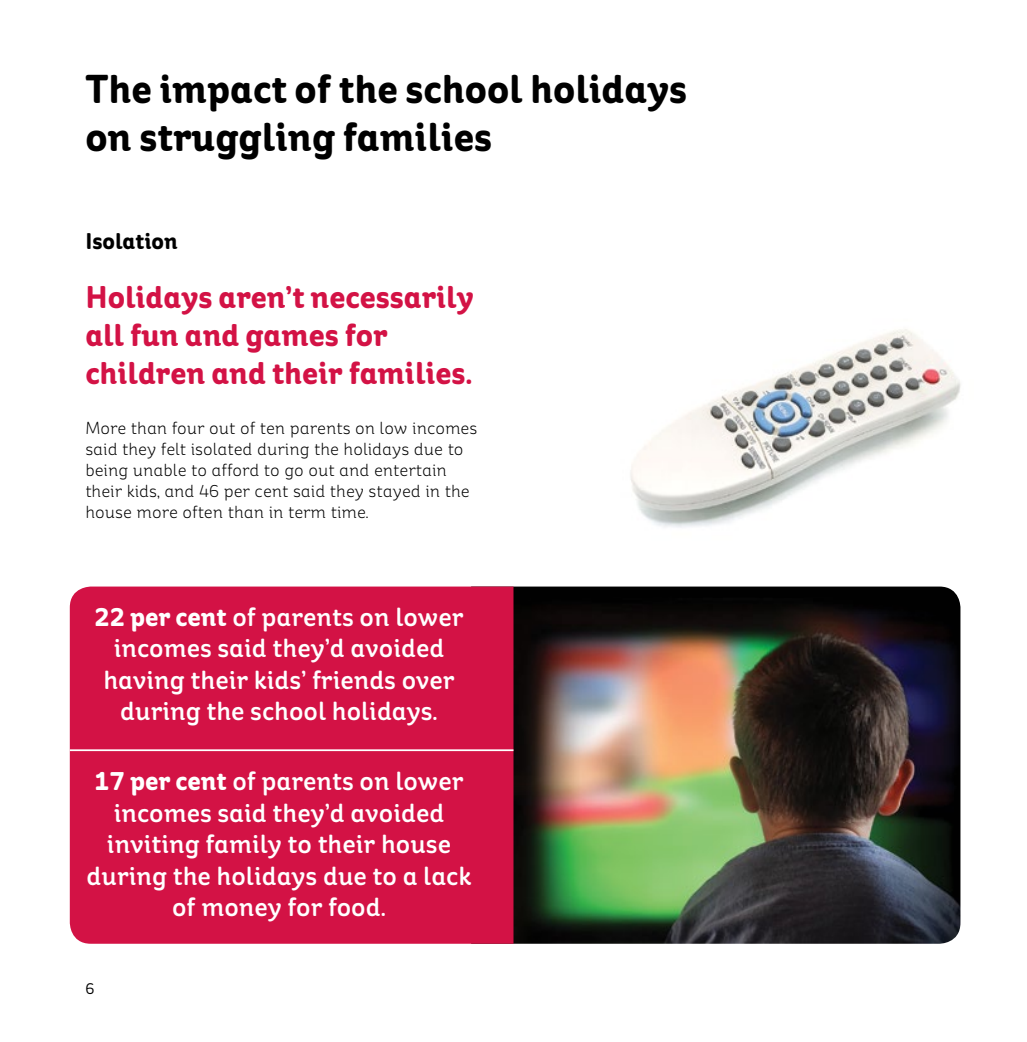
<style>
.page{position:relative;width:1027px;height:1042px;background:#fff}
.page>*{position:absolute;margin:0;border:0;box-sizing:border-box;transform-origin:0 0}
.t1{font:700 40.25px/48.3px "Kelloggs Sans";color:#000}
.t2{font:700 31.5px/37.8px "Kelloggs Sans";color:#d31245}
.t3{font:500 26.25px/31.5px "Kelloggs Sans";color:#fff;text-align:center}
.t4{font:700 22.75px "Kelloggs Sans";color:#000}
.t5{font:300 17.5px/21px "Kelloggs Sans";color:#000}
.t6{font:15.75px "Kelloggs Sans";color:#000}
.s1{font-weight:700}
</style>
<div class="page">
<img style="left:513px;top:586px;width:447px;height:358px">
<div style="left:70px;top:586px;width:443px;height:358px;background:#d31245"></div>
<hr style="left:70px;top:749px;width:443px;height:2px;background:#fff">
<img style="left:630px;top:329px;width:331px;height:199px">
<h1 class="t1" style="left:85px;top:67px;width:603px">The impact of the school holidays on struggling families</h1>
<p class="t4" style="left:85px;top:228px;width:94px">Isolation</p>
<p class="t2" style="left:85px;top:280px;width:390px">Holidays aren’t necessarily all fun and games for children and their families.</p>
<p class="t5" style="left:85px;top:418px;width:393px">More than four out of ten parents on low incomes said they felt isolated during the holidays due to being unable to afford to go out and entertain their kids, and 46 per cent said they stayed in the house more often than in term time.</p>
<p class="t3" style="left:95px;top:602px;width:370px"><span class="s1">22 per cent</span> of parents on lower incomes said they’d avoided having their kids’ friends over during the school holidays.</p>
<p class="t3" style="left:87px;top:766px;width:386px"><span class="s1">17 per cent</span> of parents on lower incomes said they’d avoided inviting family to their house during the holidays due to a lack of money for food.</p>
<p class="t6" style="left:85px;top:979px;width:11px">6</p>
</div>
